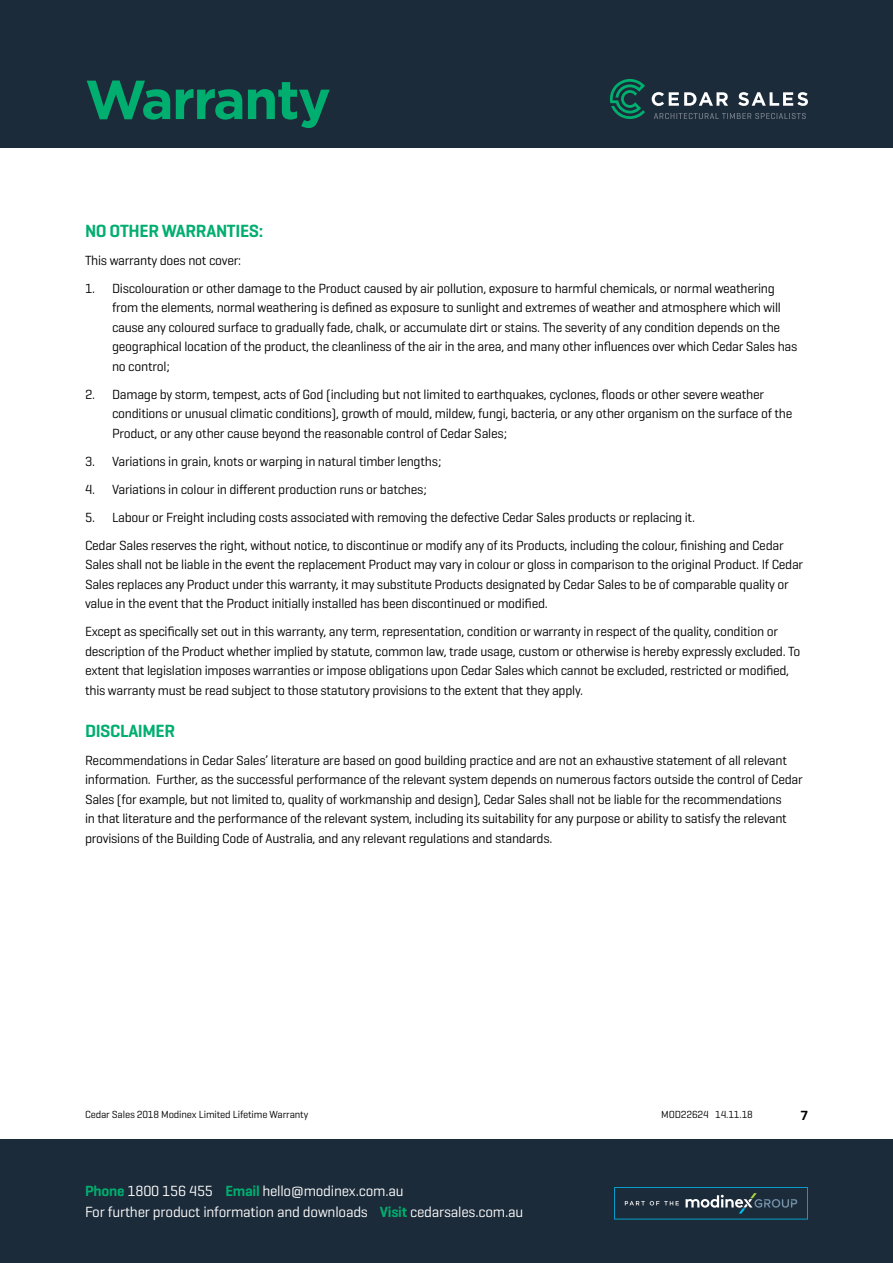
<style>
.page{position:relative;width:893px;height:1263px;background:#fff}
.page>*{position:absolute;margin:0;border:0;box-sizing:border-box;transform-origin:0 0}
.t1{font:700 54.9px "Gotham";letter-spacing:-.03em;color:#00ae6f}
.t2{font:600 18px "Geogrotesque";letter-spacing:-.02em;color:#00ae6f}
.t3{font:15px/21px "Geogrotesque";letter-spacing:-.015em;color:#fff}
.t4{font:13.5px/19.5px "Geogrotesque";letter-spacing:-.02em;color:#000}
.t5{font:600 13.5px "Geogrotesque";color:#000}
.t6{font:10.5px "Geogrotesque";letter-spacing:-.015em;color:#000}
.s1{font-weight:600;color:#00ae6f}
</style>
<div class="page">
<div style="left:0;top:1140px;width:893px;height:123px;background:#1c2b39"></div>
<div style="left:0;top:0;width:893px;height:148px;background:#1c2b39"></div>
<svg style="left:614px;top:1187px;width:194px;height:32px"></svg>
<svg style="left:610px;top:79px;width:35px;height:40px"></svg>
<svg style="left:652px;top:92px;width:76px;height:14px"></svg>
<svg style="left:738px;top:92px;width:70px;height:14px"></svg>
<svg style="left:654px;top:113px;width:152px;height:6px"></svg>
<h1 class="t1" style="left:85px;top:63px;width:247px">Warranty</h1>
<h2 class="t2" style="left:85px;top:219px;width:180px">NO OTHER WARRANTIES:</h2>
<p class="t4" style="left:85px;top:250px;width:158px">This warranty does not cover:</p>
<p class="t4" style="left:112px;top:278px;width:687px;text-indent:-27px">1. Discolouration or other damage to the Product caused by air pollution, exposure to harmful chemicals, or normal weathering from the elements, normal weathering is defined as exposure to sunlight and extremes of weather and atmosphere which will cause any coloured surface to gradually fade, chalk, or accumulate dirt or stains. The severity of any condition depends on the geographical location of the product, the cleanliness of the air in the area, and many other influences over which Cedar Sales has no control;</p>
<p class="t4" style="left:112px;top:384px;width:682px;text-indent:-27px">2. Damage by storm, tempest, acts of God (including but not limited to earthquakes, cyclones, floods or other severe weather conditions or unusual climatic conditions), growth of mould, mildew, fungi, bacteria, or any other organism on the surface of the<br>Product, or any other cause beyond the reasonable control of Cedar Sales;</p>
<p class="t4" style="left:85px;top:451px;width:358px">3. Variations in grain, knots or warping in natural timber lengths;</p>
<p class="t4" style="left:85px;top:479px;width:343px">4. Variations in colour in different production runs or batches;</p>
<p class="t4" style="left:85px;top:503px;width:700px;line-height:28px">5. Labour or Freight including costs associated with removing the defective Cedar Sales products or replacing it.<br>Cedar Sales reserves the right, without notice, to discontinue or modify any of its Products, including the colour, finishing and Cedar</p>
<p class="t4" style="left:85px;top:554px;width:720px">Sales shall not be liable in the event the replacement Product may vary in colour or gloss in comparison to the original Product. If Cedar<br>Sales replaces any Product under this warranty, it may substitute Products designated by Cedar Sales to be of comparable quality or value in the event that the Product initially installed has been discontinued or modified.</p>
<p class="t4" style="left:85px;top:621px;width:717px">Except as specifically set out in this warranty, any term, representation, condition or warranty in respect of the quality, condition or description of the Product whether implied by statute, common law, trade usage, custom or otherwise is hereby expressly excluded. To extent that legislation imposes warranties or impose obligations upon Cedar Sales which cannot be excluded, restricted or modified, this warranty must be read subject to those statutory provisions to the extent that they apply.</p>
<h2 class="t2" style="left:85px;top:719px;width:92px">DISCLAIMER</h2>
<p class="t4" style="left:85px;top:750px;width:719px">Recommendations in Cedar Sales’ literature are based on good building practice and are not an exhaustive statement of all relevant information. Further, as the successful performance of the relevant system depends on numerous factors outside the control of Cedar Sales (for example, but not limited to, quality of workmanship and design), Cedar Sales shall not be liable for the recommendations<br>in that literature and the performance of the relevant system, including its suitability for any purpose or ability to satisfy the relevant provisions of the Building Code of Australia, and any relevant regulations and standards.</p>
<p class="t6" style="left:85px;top:1108px;width:225px">Cedar Sales 2018 Modinex Limited Lifetime Warranty</p>
<p class="t6" style="left:661px;top:1108px;width:93px">MOD22624 14.11.18</p>
<p class="t3" style="left:85px;top:1180px;width:440px"><span class="s1">Phone</span> 1800 156 455 <span class="s1">Email</span> hello@modinex.com.au<br>For further product information and downloads <span class="s1">Visit</span> cedarsales.com.au</p>
<p class="t5" style="left:800px;top:1107px;width:9px">7</p>
</div>
